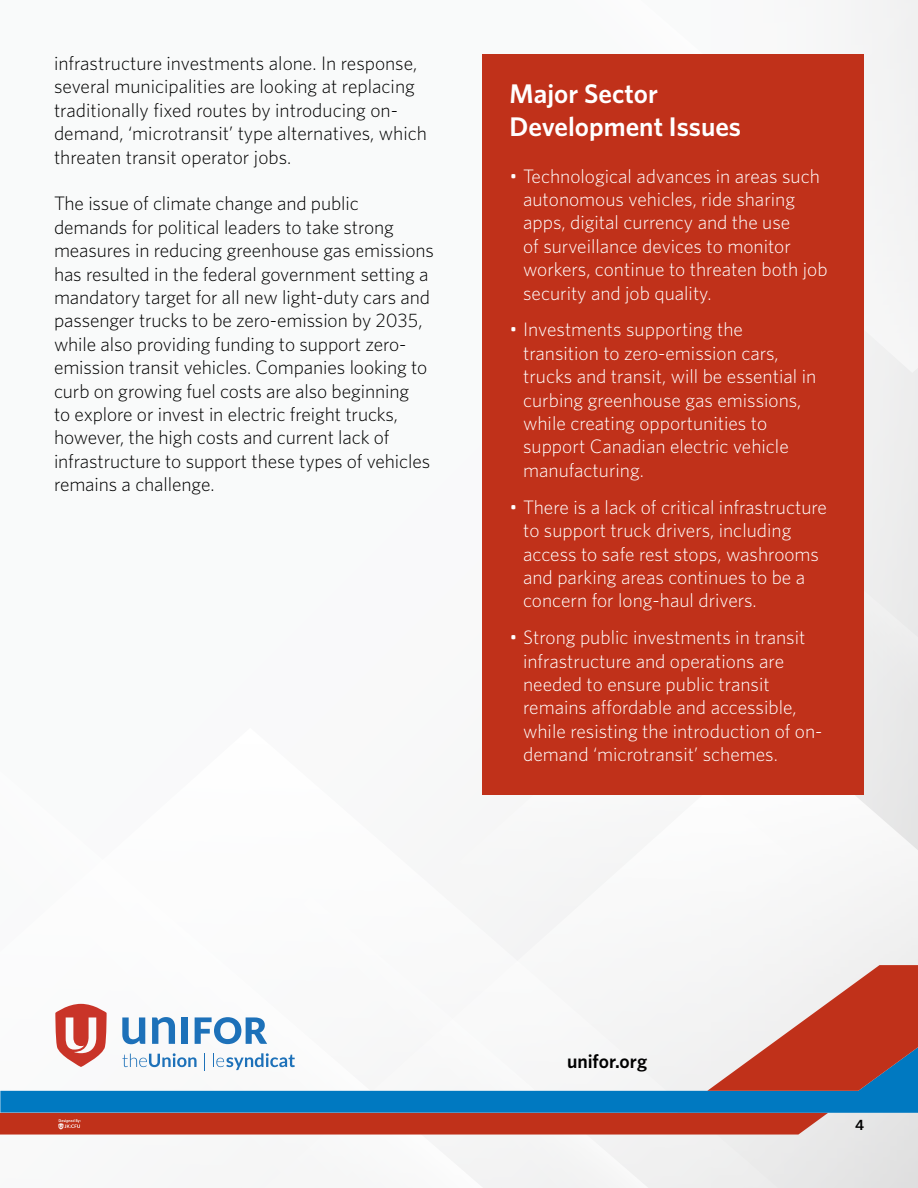
<style>
.page{position:relative;width:918px;height:1188px;background:#f9fafa}
.page>*{position:absolute;margin:0;border:0;box-sizing:border-box;transform-origin:0 0}
.Table_Header{font:600 27px "Whitney HTF";color:#fff}
.t1{font:300 19.5px/23.4px "Whitney HTF";color:#fff}
.Body_Text{font:300 19.5px/23.4px "Whitney HTF";letter-spacing:-.005em;color:#000}
.Body_Text-2{font:600 19.5px "Whitney HTF";color:#000}
.t2{font:600 15px "Whitney HTF";color:#000}
</style>
<div class="page">
<svg style="left:648px;top:937px;width:270px;height:251px"></svg>
<svg style="left:482px;top:712px;width:315px;height:299px"></svg>
<svg style="left:482px;top:897px;width:166px;height:290px"></svg>
<svg style="left:642px;top:445px;width:276px;height:477px"></svg>
<div style="left:483px;top:54px;width:381px;height:741px;background:#c0311a"></div>
<svg style="left:0;top:1047px;width:918px;height:66px"></svg>
<svg style="left:707px;top:965px;width:211px;height:126px"></svg>
<svg style="left:55px;top:1004px;width:52px;height:63px"></svg>
<svg style="left:122px;top:1017px;width:23px;height:27px"></svg>
<svg style="left:152px;top:1017px;width:23px;height:27px"></svg>
<svg style="left:195px;top:1017px;width:72px;height:27px"></svg>
<div style="left:182px;top:1017px;width:6px;height:27px;background:#1d71b9"></div>
<svg style="left:213px;top:1053px;width:82px;height:17px"></svg>
<svg style="left:122px;top:1053px;width:75px;height:14px"></svg>
<svg style="left:204px;top:1053px;width:1px;height:17px"></svg>
<div style="left:0;top:1113px;width:828px;height:22px;background:#c0311a"></div>
<p class="Body_Text" style="left:54px;top:51px;width:374px">infrastructure investments alone. In response, several municipalities are looking at replacing traditionally fixed routes by introducing on&shy;demand, ‘microtransit’ type alternatives, which threaten transit operator jobs.</p>
<p class="Body_Text" style="left:54px;top:192px;width:381px">The issue of climate change and public demands for political leaders to take strong measures in reducing greenhouse gas emissions has resulted in the federal government setting a mandatory target for all new light-duty cars and passenger trucks to be zero-emission by 2035, while also providing funding to support zero&shy;emission transit vehicles. Companies looking to curb on growing fuel costs are also beginning<br>to explore or invest in electric freight trucks, however, the high costs and current lack of infrastructure to support these types of vehicles remains a challenge.</p>
<h3 class="Table_Header" style="left:510px;top:78px;width:150px">Major Sector</h3>
<h3 class="Table_Header" style="left:510px;top:110px;width:233px">Development Issues</h3>
<p class="t1" style="left:523px;top:164px;width:306px;text-indent:-14px">• Technological advances in areas such autonomous vehicles, ride sharing apps, digital currency and the use<br>of surveillance devices to monitor workers, continue to threaten both job security and job quality.</p>
<p class="t1" style="left:523px;top:318px;width:295px;text-indent:-14px">• Investments supporting the transition to zero-emission cars, trucks and transit, will be essential in curbing greenhouse gas emissions, while creating opportunities to support Canadian electric vehicle manufacturing.</p>
<p class="t1" style="left:523px;top:495px;width:305px;text-indent:-14px">• There is a lack of critical infrastructure to support truck drivers, including access to safe rest stops, washrooms and parking areas continues to be a concern for long-haul drivers.</p>
<p class="t1" style="left:523px;top:625px;width:301px;text-indent:-14px">• Strong public investments in transit infrastructure and operations are needed to ensure public transit remains affordable and accessible, while resisting the introduction of on&shy;demand ‘microtransit’ schemes.</p>
<p class="Body_Text-2" style="left:567px;top:1050px;width:82px">unifor.org</p>
<p class="t2" style="left:855px;top:1116px;width:10px">4</p>
</div>
